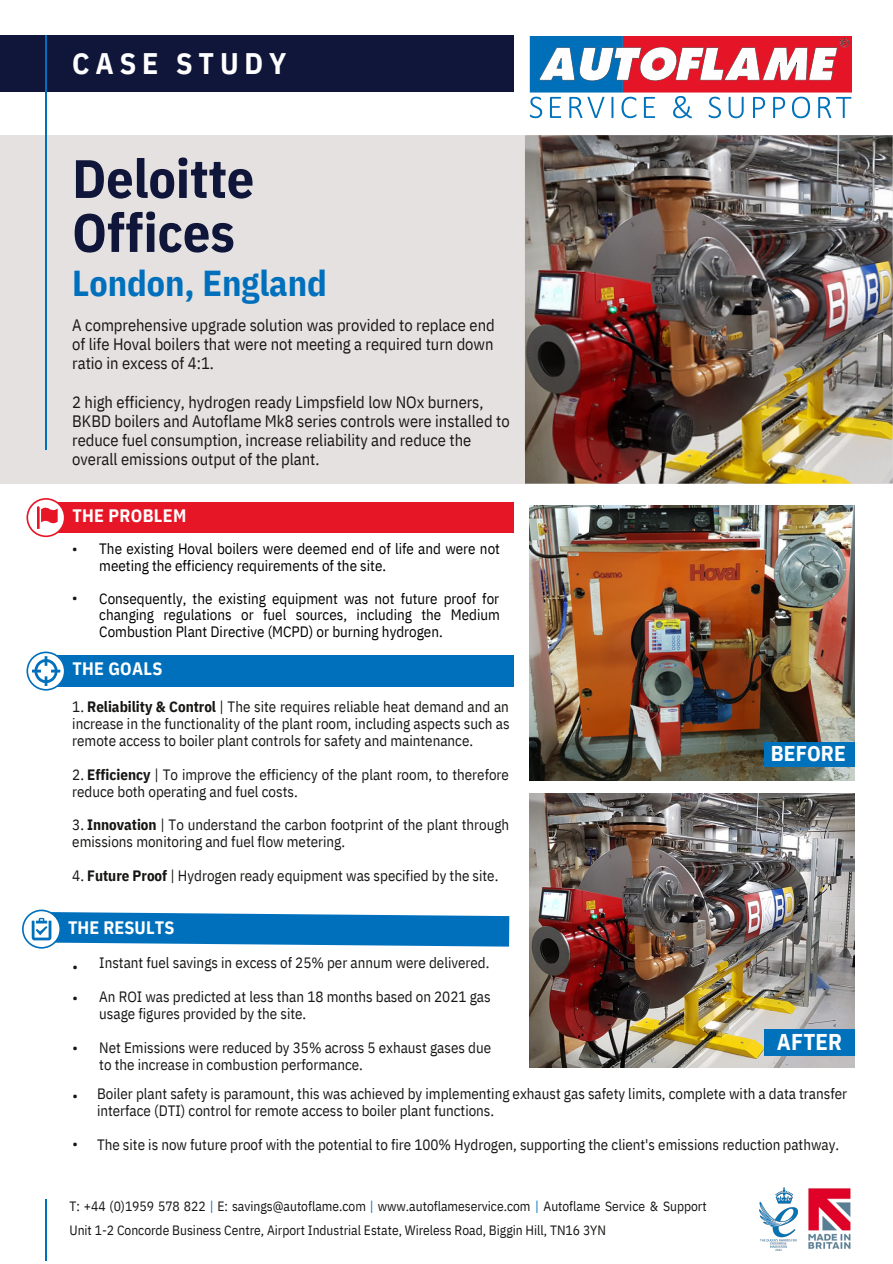
<style>
.page{position:relative;width:893px;height:1264px;background:#fff}
.page>*{position:absolute;margin:0;border:0;box-sizing:border-box;transform-origin:0 0}
.t1{font:700 54px/54px "IBM Plex Sans Cond";color:#10153a}
.t2{font:700 36px "IBM Plex Sans Cond";color:#0070bc}
.t3{font:700 29.7px "IBM Plex Sans Cond";letter-spacing:.195em;color:#fff}
.t4{font:700 22.8px "IBM Plex Sans Cond";letter-spacing:.005em;color:#fff}
.t5{font:700 21.3px "IBM Plex Sans Cond";letter-spacing:.005em;color:#fff}
.t6{font:700 18px "IBM Plex Sans Cond";letter-spacing:.015em;color:#fff}
.t7{font:16.5px/19px "IBM Plex Sans Cond";color:#171615;text-align:justify}
.t8{font:15px/16.8px "IBM Plex Sans Cond";color:#171615}
.t9{font:15px/16.8px "IBM Plex Sans Cond";color:#000}
.t10{font:13.5px/23.5px "IBM Plex Sans Cond";color:#171615}
.s1{font-weight:700}
.s2{color:#0070bc}
</style>
<div class="page">
<div style="left:0;top:135px;width:892px;height:348px;background:#e4e1e0"></div>
<div style="left:49px;top:502px;width:464px;height:31px;background:#e61627"></div>
<div style="left:49px;top:656px;width:464px;height:30px;background:#0070bc"></div>
<svg style="left:26px;top:651px;width:39px;height:39px"></svg>
<svg style="left:26px;top:498px;width:38px;height:39px"></svg>
<div style="left:0;top:36px;width:513px;height:56px;background:#10153a"></div>
<hr style="left:45px;top:36px;width:2px;height:414px;background:#0070bc">
<hr style="left:45px;top:1198px;width:2px;height:62px;background:#0070bc">
<svg style="left:529px;top:36px;width:323px;height:83px"></svg>
<img style="left:525px;top:135px;width:367px;height:348px">
<img style="left:529px;top:505px;width:325px;height:275px">
<div style="left:764px;top:741px;width:90px;height:25px;background:#0072bc"></div>
<img style="left:529px;top:793px;width:325px;height:274px">
<div style="left:764px;top:1029px;width:90px;height:27px;background:#0072bc"></div>
<svg style="left:22px;top:909px;width:487px;height:39px"></svg>
<img style="left:808px;top:1188px;width:43px;height:61px">
<img style="left:759px;top:1187px;width:38px;height:64px">
<p class="t3" style="left:72px;top:43px;width:215px">CASE STUDY</p>
<p class="t1" style="left:72px;top:151px;width:183px">Deloitte<br>Offices</p>
<p class="t2" style="left:72px;top:259px;width:256px">London, England</p>
<p class="t7" style="left:72px;top:315px;width:424px">A comprehensive upgrade solution was provided to replace end of life Hoval boilers that were not meeting a required turn down ratio in excess of 4:1.</p>
<p class="t7" style="left:72px;top:392px;width:439px;text-align:left">2 high efficiency, hydrogen ready Limpsfield low NOx burners, BKBD boilers and Autoflame Mk8 series controls were installed to reduce fuel consumption, increase reliability and reduce the overall emissions output of the plant.</p>
<p class="t6" style="left:72px;top:503px;width:115px">THE PROBLEM</p>
<p class="t8" style="left:72px;top:540px;width:7px">•</p>
<p class="t8" style="left:72px;top:588px;width:7px">•</p>
<p class="t9" style="left:99px;top:539px;width:402px">The existing Hoval boilers were deemed end of life and were not meeting the efficiency requirements of the site.</p>
<p class="t9" style="left:99px;top:589px;width:402px;text-align:justify">Consequently, the existing equipment was not future proof for changing regulations or fuel sources, including the Medium Combustion Plant Directive (MCPD) or burning hydrogen.</p>
<p class="t6" style="left:72px;top:657px;width:91px">THE GOALS</p>
<p class="t8" style="left:72px;top:698px;width:439px;text-align:justify">1. <span class="s1">Reliability &amp; Control</span> | The site requires reliable heat demand and an increase in the functionality of the plant room, including aspects such as remote access to boiler plant controls for safety and maintenance.</p>
<p class="t8" style="left:72px;top:765px;width:438px">2. <span class="s1">Efficiency</span> | To improve the efficiency of the plant room, to therefore reduce both operating and fuel costs.</p>
<p class="t8" style="left:72px;top:816px;width:438px">3. <span class="s1">Innovation</span> | To understand the carbon footprint of the plant through emissions monitoring and fuel flow metering.</p>
<p class="t8" style="left:72px;top:867px;width:427px">4. <span class="s1">Future Proof</span> | Hydrogen ready equipment was specified by the site.</p>
<p class="t6" style="left:68px;top:915px;width:108px">THE RESULTS</p>
<p class="t8" style="left:72px;top:957px;width:7px">•</p>
<p class="t8" style="left:72px;top:988px;width:7px">•</p>
<p class="t8" style="left:72px;top:1038px;width:7px">•</p>
<p class="t8" style="left:99px;top:954px;width:391px">Instant fuel savings in excess of 25% per annum were delivered.</p>
<p class="t8" style="left:99px;top:988px;width:393px">An ROI was predicted at less than 18 months based on 2021 gas usage figures provided by the site.</p>
<p class="t8" style="left:99px;top:1038px;width:393px">Net Emissions were reduced by 35% across 5 exhaust gases due to the increase in combustion performance.</p>
<p class="t5" style="left:770px;top:739px;width:76px">BEFORE</p>
<p class="t4" style="left:776px;top:1026px;width:67px">AFTER</p>
<p class="t8" style="left:72px;top:1087px;width:7px">•</p>
<p class="t8" style="left:72px;top:1135px;width:7px">•</p>
<p class="t8" style="left:97px;top:1084px;width:751px">Boiler plant safety is paramount, this was achieved by implementing exhaust gas safety limits, complete with a data transfer interface (DTI) control for remote access to boiler plant functions.</p>
<p class="t8" style="left:97px;top:1135px;width:743px">The site is now future proof with the potential to fire 100% Hydrogen, supporting the client's emissions reduction pathway.</p>
<p class="t10" style="left:69px;top:1194px;width:638px">T: +44 (0)1959 578 822 <span class="s2">|</span> E: savings@autoflame.com <span class="s2">|</span> www.autoflameservice.com <span class="s2">|</span> Autoflame Service &amp; Support<br>Unit 1-2 Concorde Business Centre, Airport Industrial Estate, Wireless Road, Biggin Hill, TN16 3YN</p>
</div>
